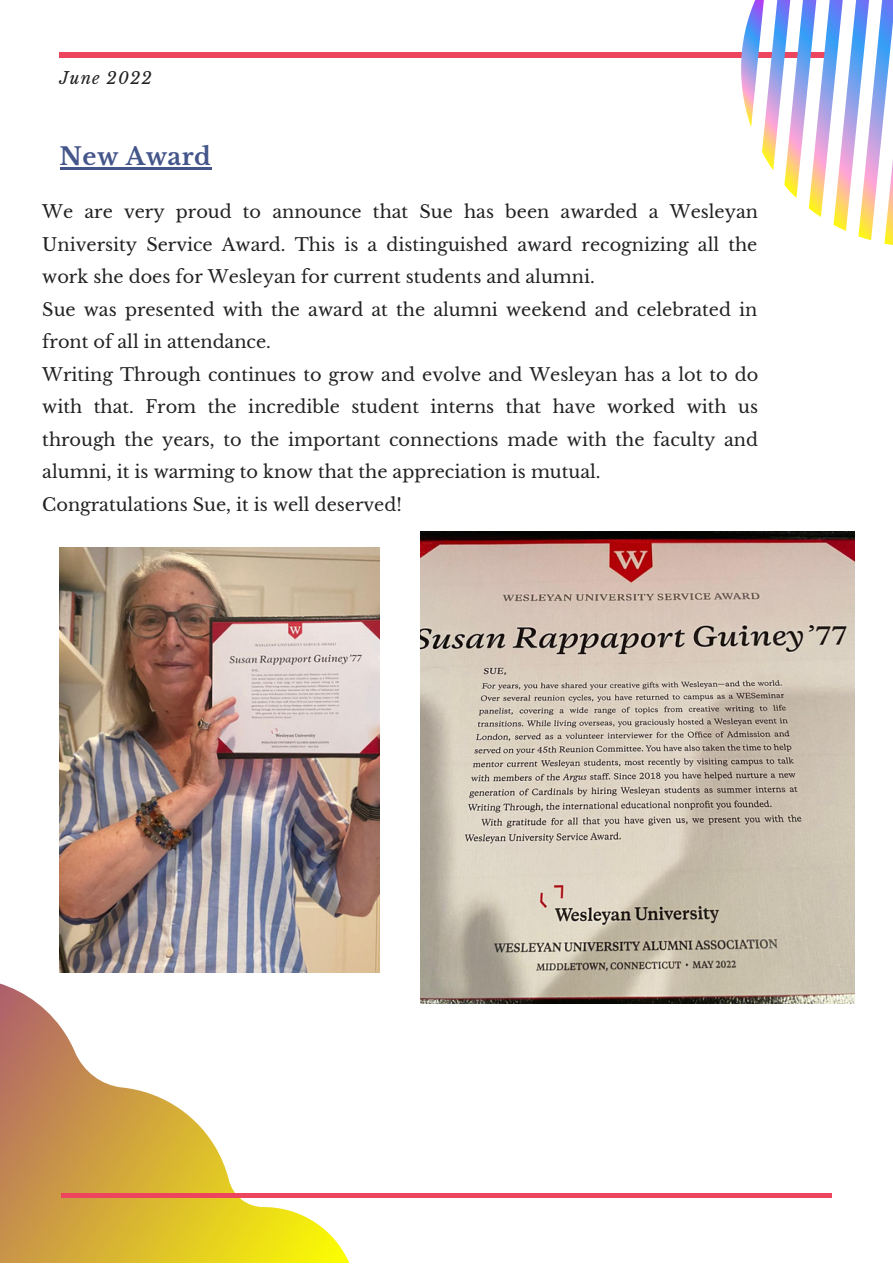
<style>
.page{position:relative;width:893px;height:1264px;background:#fff}
.page>*{position:absolute;margin:0;border:0;box-sizing:border-box;transform-origin:0 0}
.t1{font:700 24px "Libre Baskerville";letter-spacing:.02em;color:#44558a}
.t2{font:17.7px/32.5px "Libre Baskerville";color:#222;text-align:justify}
.t3{font:italic 16.5px "Libre Baskerville";letter-spacing:.07em;color:#222}
</style>
<div class="page">
<hr style="left:60px;top:53px;width:770px;height:4px;background:#ee455f">
<svg style="left:0;top:864px;width:395px;height:398px"></svg>
<hr style="left:61px;top:1193px;width:770px;height:4px;background:#ee455f">
<svg style="left:668px;top:0;width:224px;height:245px"></svg>
<img style="left:60px;top:547px;width:319px;height:425px">
<img style="left:420px;top:531px;width:434px;height:472px">
<hr style="left:60px;top:167px;width:151px;height:2px;background:#44558a">
<p class="t3" style="left:60px;top:68px;width:94px">June 2022</p>
<p class="t1" style="left:60px;top:142px;width:153px">New Award</p>
<p class="t2" style="left:42px;top:196px;width:717px">We are very proud to announce that Sue has been awarded a Wesleyan University Service Award. This is a distinguished award recognizing all the work she does for Wesleyan for current students and alumni.</p>
<p class="t2" style="left:42px;top:293px;width:716px">Sue was presented with the award at the alumni weekend and celebrated in front of all in attendance.</p>
<p class="t2" style="left:42px;top:358px;width:717px">Writing Through continues to grow and evolve and Wesleyan has a lot to do with that. From the incredible student interns that have worked with us through the years, to the important connections made with the faculty and alumni, it is warming to know that the appreciation is mutual.</p>
<p class="t2" style="left:42px;top:488px;width:361px">Congratulations Sue, it is well deserved!</p>
</div>
